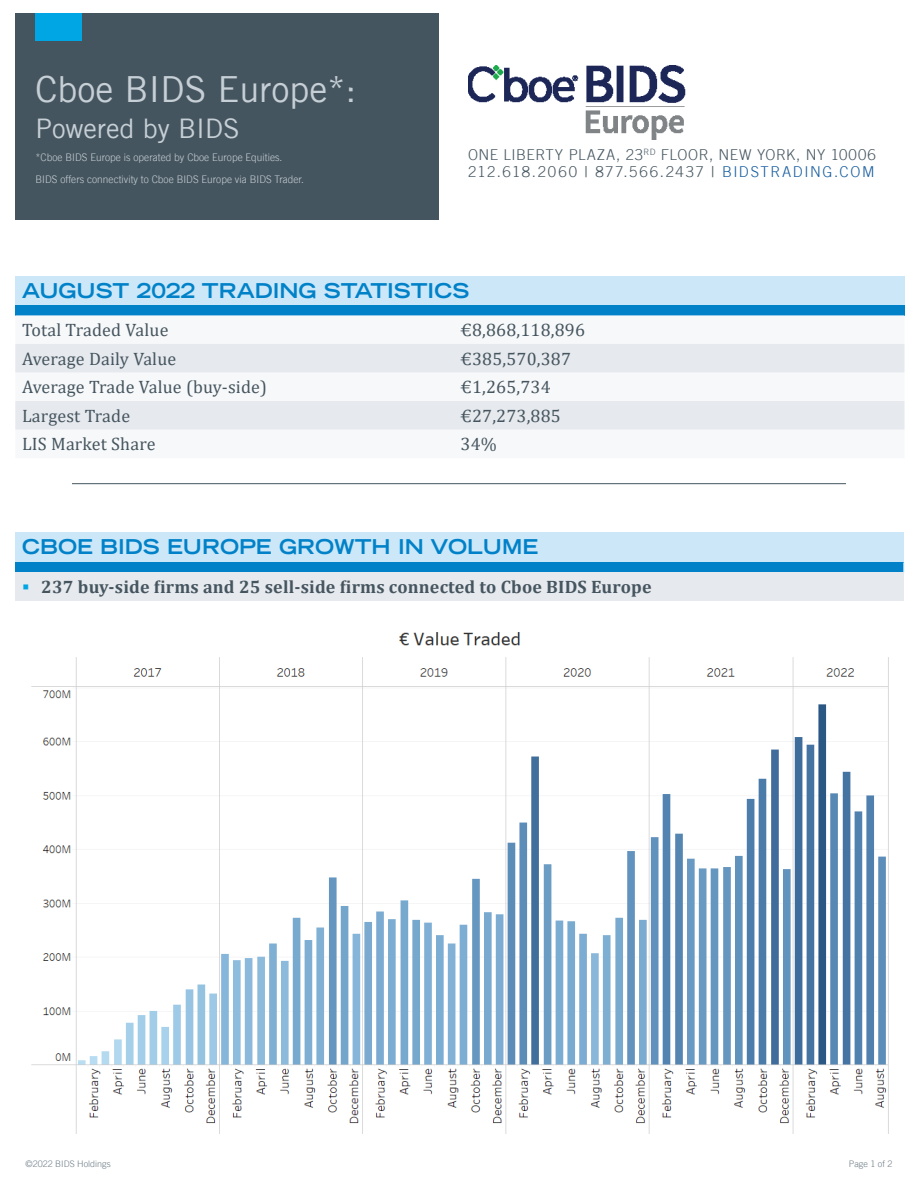
<style>
.page{position:relative;width:918px;height:1188px;background:#fff}
.page>*{position:absolute;margin:0;border:0;box-sizing:border-box;transform-origin:0 0}
.t1{font:36px "Trade Gothic LT";color:#c6cfd5}
.t2{font:27px "Trade Gothic LT";color:#c6cfd5}
.t3{font:700 expanded 20.25px "Trade Gothic LT";color:#0081c8}
.t4{font:18px "Cambria";letter-spacing:.01em;color:#45555f}
.t5{font:700 18px "Cambria";letter-spacing:.01em;color:#45555f}
.t6{font:18px "Cambria Math";letter-spacing:.01em;color:#45555f}
.t7{font:300 15px/16.5px "Trade Gothic LT";letter-spacing:.075em;color:#45555f}
.t8{font:300 10.5px/22.5px "Trade Gothic LT";letter-spacing:.005em;color:#c6cfd5;scale:.96 1}
.t9{font:300 9px "Trade Gothic LT";color:#6c7c86}
.s1{font-weight:400}
.s2{color:#175d9e}
</style>
<div class="page">
<div style="left:15px;top:14px;width:423px;height:206px;background:#45555f"></div>
<div style="left:36px;top:14px;width:46px;height:27px;background:#00a5e3"></div>
<img style="left:468px;top:66px;width:218px;height:73px">
<hr style="left:72px;top:483px;width:774px;height:1px;background:#45555f">
<div style="left:15px;top:277px;width:889px;height:28px;background:#cbe7f8"></div>
<div style="left:15px;top:305px;width:889px;height:10px;background:#0081c8"></div>
<svg style="left:15px;top:315px;width:889px;height:1px"></svg>
<svg style="left:15px;top:344px;width:889px;height:86px;fill:#e6e9ed"></svg>
<img style="left:31px;top:632px;width:858px;height:502px">
<div style="left:15px;top:532px;width:889px;height:30px;background:#cbe7f8"></div>
<div style="left:15px;top:562px;width:889px;height:11px;background:#0081c8"></div>
<div style="left:15px;top:573px;width:889px;height:28px;background:#e6e9ed"></div>
<p class="t1" style="left:36px;top:68px;width:322px">Cboe BIDS Europe*:</p>
<p class="t2" style="left:36px;top:112px;width:205px">Powered by BIDS</p>
<p class="t8" style="left:36px;top:146px;width:281px">*Cboe BIDS Europe is operated by Cboe Europe Equities.<br>BIDS offers connectivity to Cboe BIDS Europe via BIDS Trader.</p>
<p class="t7" style="left:468px;top:146px;width:409px">ONE LIBERTY PLAZA, 23<sup>RD</sup> FLOOR, NEW YORK, NY 10006<br>212.618.2060 <span class="s1">|</span> 877.566.2437 <span class="s1">|</span> <span class="s2">BIDSTRADING.COM</span></p>
<p class="t3" style="left:22px;top:278px;width:449px">AUGUST 2022 TRADING STATISTICS</p>
<p class="t4" style="left:22px;top:319px;width:148px">Total Traded Value</p>
<p class="t4" style="left:461px;top:319px;width:126px">€8,868,118,896</p>
<p class="t4" style="left:22px;top:348px;width:156px">Average Daily Value</p>
<p class="t4" style="left:461px;top:348px;width:112px">€385,570,387</p>
<p class="t4" style="left:22px;top:377px;width:247px">Average Trade Value (buy-side)</p>
<p class="t4" style="left:461px;top:377px;width:92px">€1,265,734</p>
<p class="t6" style="left:22px;top:405px;width:110px">Largest Trade</p>
<p class="t4" style="left:461px;top:405px;width:102px">€27,273,885</p>
<p class="t6" style="left:22px;top:434px;width:135px">LIS Market Share</p>
<p class="t6" style="left:461px;top:434px;width:38px">34%</p>
<p class="t3" style="left:22px;top:533px;width:518px">CBOE BIDS EUROPE GROWTH IN VOLUME</p>
<p class="t5" style="left:41px;top:574px;width:612px">237 buy-side firms and 25 sell-side firms connected to Cboe BIDS Europe</p>
<p class="t9" style="left:26px;top:1159px;width:87px">©2022 BIDS Holdings</p>
<p class="t9" style="left:849px;top:1159px;width:45px">Page 1 of 2</p>
</div>
